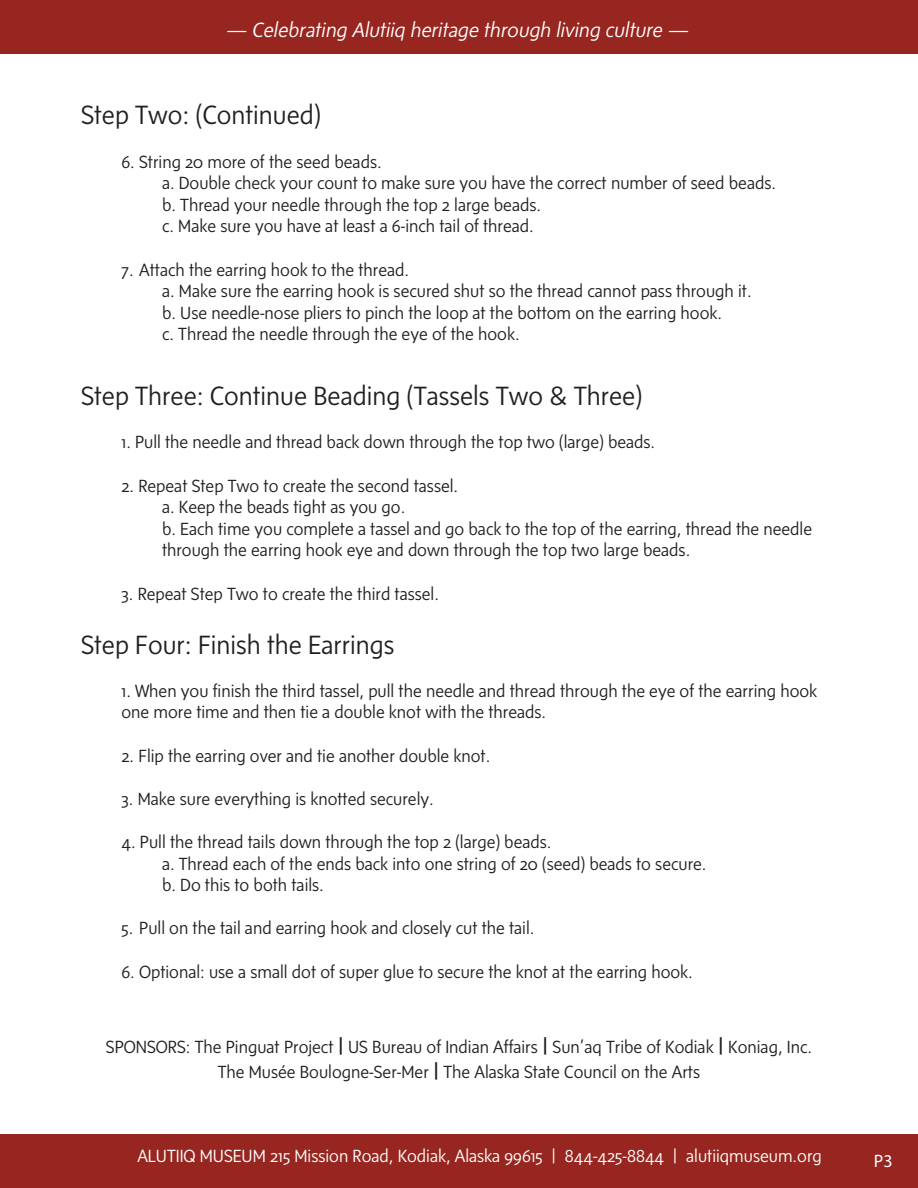
<style>
.page{position:relative;width:918px;height:1188px;background:#fff}
.page>*{position:absolute;margin:0;border:0;box-sizing:border-box;transform-origin:0 0}
.t1{font:300 27px "Sense";color:#231f20}
.t2{font:italic 300 21px "Sense";color:#fff}
.t3{font:300 18px/21.6px "Sense";color:#231f20}
.t4{font:300 18px "Sense";color:#fff}
.t5{font:18px "Myriad Pro";color:#fff}
.s1{font-weight:400;font-size:21px}
</style>
<div class="page">
<div style="left:0;top:0;width:918px;height:54px;background:#972620"></div>
<div style="left:0;top:1134px;width:918px;height:54px;background:#972620"></div>
<p class="t2" style="left:225px;top:18px;width:465px">— Celebrating Alutiiq heritage through living culture —</p>
<p class="t1" style="left:81px;top:100px;width:241px">Step Two: (Continued)</p>
<p class="t3" style="left:122px;top:150px;width:262px">6. String 20 more of the seed beads.</p>
<p class="t3" style="left:162px;top:172px;width:616px">a. Double check your count to make sure you have the correct number of seed beads.</p>
<p class="t3" style="left:162px;top:193px;width:381px">b. Thread your needle through the top 2 large beads.</p>
<p class="t3" style="left:162px;top:215px;width:373px">c. Make sure you have at least a 6-inch tail of thread.</p>
<p class="t3" style="left:122px;top:258px;width:289px">7. Attach the earring hook to the thread.</p>
<p class="t3" style="left:162px;top:280px;width:591px">a. Make sure the earring hook is secured shut so the thread cannot pass through it.</p>
<p class="t3" style="left:162px;top:301px;width:562px">b. Use needle-nose pliers to pinch the loop at the bottom on the earring hook.</p>
<p class="t3" style="left:162px;top:323px;width:359px">c. Thread the needle through the eye of the hook.</p>
<p class="t1" style="left:81px;top:381px;width:563px">Step Three: Continue Beading (Tassels Two &amp; Three)</p>
<p class="t3" style="left:122px;top:431px;width:535px">1. Pull the needle and thread back down through the top two (large) beads.</p>
<p class="t3" style="left:122px;top:474px;width:338px">2. Repeat Step Two to create the second tassel.</p>
<p class="t3" style="left:162px;top:496px;width:245px">a. Keep the beads tight as you go.</p>
<p class="t3" style="left:162px;top:517px;width:652px">b. Each time you complete a tassel and go back to the top of the earring, thread the needle through the earring hook eye and down through the top two large beads.</p>
<p class="t3" style="left:122px;top:582px;width:319px">3. Repeat Step Two to create the third tassel.</p>
<p class="t1" style="left:81px;top:629px;width:315px">Step Four: Finish the Earrings</p>
<p class="t3" style="left:122px;top:679px;width:697px">1. When you finish the third tassel, pull the needle and thread through the eye of the earring hook one more time and then tie a double knot with the threads.</p>
<p class="t3" style="left:122px;top:744px;width:370px">2. Flip the earring over and tie another double knot.</p>
<p class="t3" style="left:122px;top:787px;width:314px">3. Make sure everything is knotted securely.</p>
<p class="t3" style="left:122px;top:831px;width:431px">4. Pull the thread tails down through the top 2 (large) beads.</p>
<p class="t3" style="left:162px;top:852px;width:546px">a. Thread each of the ends back into one string of 20 (seed) beads to secure.</p>
<p class="t3" style="left:162px;top:874px;width:163px">b. Do this to both tails.</p>
<p class="t3" style="left:122px;top:917px;width:415px">5. Pull on the tail and earring hook and closely cut the tail.</p>
<p class="t3" style="left:122px;top:960px;width:573px">6. Optional: use a small dot of super glue to secure the knot at the earring hook.</p>
<p class="t3" style="left:106px;top:1036px;width:708px">SPONSORS: The Pinguat Project <span class="s1">|</span> US Bureau of Indian Affairs <span class="s1">|</span> Sun’aq Tribe of Kodiak <span class="s1">|</span> Koniag, Inc.</p>
<p class="t3" style="left:218px;top:1061px;width:484px">The Musée Boulogne-Ser-Mer <span class="s1">|</span> The Alaska State Council on the Arts</p>
<p class="t4" style="left:137px;top:1146px;width:686px">ALUTIIQ MUSEUM 215 Mission Road, Kodiak, Alaska 99615 | 844-425-8844 | alutiiqmuseum.org</p>
<p class="t5" style="left:874px;top:1149px;width:20px">P3</p>
</div>
